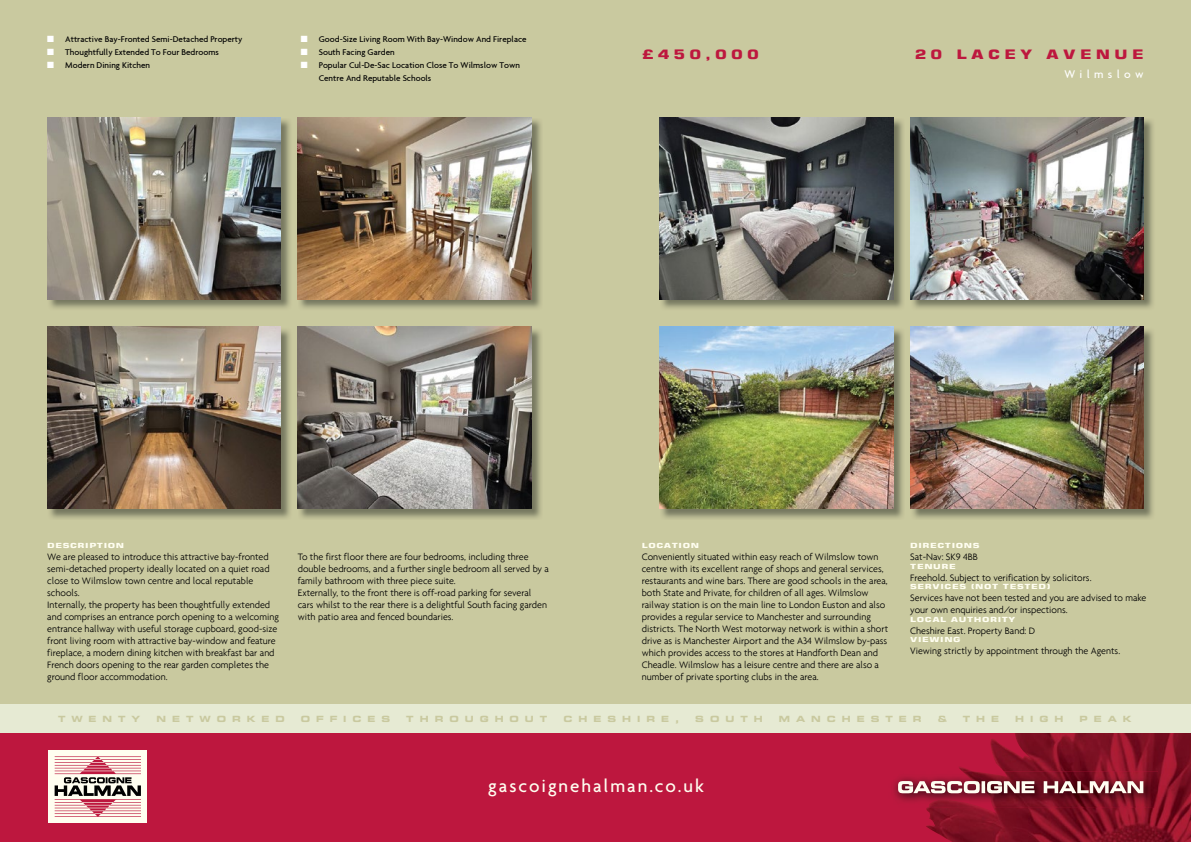
<style>
.page{position:relative;width:1191px;height:842px;background:#fff}
.page>*{position:absolute;margin:0;border:0;box-sizing:border-box;transform-origin:0 0}
.t1{font:500 19px "Agenda";letter-spacing:.1em;color:#fffef0}
.t2{font:700 13px "Square 721 BT";letter-spacing:.255em;color:#bd173e;scale:1.3 1}
.t3{font:500 12px "Agenda";letter-spacing:.36em;color:#fff}
.t4{font:300 10px/12px "Agenda";color:#000}
.t5{font:500 9px/13px "Agenda";color:#000}
.t6{font:700 expanded 8.5px "Square 721 BT";letter-spacing:.705em;color:#c9c99f}
.t7{font:700 7px "Square 721 BT";letter-spacing:.06em;color:#fffef0;scale:1.4 1}
.s1{color:#fff}
</style>
<div class="page">
<div style="left:0;top:723px;width:1191px;height:119px;background:#bd173e"></div>
<img style="left:926px;top:733px;width:254px;height:93px">
<img style="left:894px;top:777px;width:32px;height:25px">
<img style="left:926px;top:771px;width:232px;height:37px">
<svg style="left:898px;top:781px;width:81px;height:12px"></svg>
<svg style="left:981px;top:781px;width:4px;height:12px"></svg>
<svg style="left:987px;top:781px;width:47px;height:12px"></svg>
<svg style="left:1043px;top:781px;width:100px;height:12px"></svg>
<div style="left:0;top:0;width:1191px;height:706px;background:#c9c99f"></div>
<div style="left:0;top:705px;width:1191px;height:28px;background:#e6ead3"></div>
<div style="left:49px;top:750px;width:98px;height:73px;background:#fffef0"></div>
<svg style="left:55px;top:756px;width:86px;height:61px"></svg>
<img style="left:48px;top:119px;width:242px;height:190px">
<img style="left:47px;top:118px;width:234px;height:181px">
<img style="left:298px;top:118px;width:243px;height:191px">
<img style="left:298px;top:118px;width:233px;height:181px">
<img style="left:48px;top:329px;width:242px;height:190px">
<img style="left:47px;top:327px;width:234px;height:181px">
<img style="left:298px;top:328px;width:243px;height:191px">
<img style="left:298px;top:327px;width:233px;height:181px">
<img style="left:911px;top:118px;width:242px;height:191px">
<img style="left:910px;top:118px;width:233px;height:181px">
<img style="left:660px;top:118px;width:243px;height:191px">
<img style="left:660px;top:118px;width:233px;height:181px">
<img style="left:911px;top:328px;width:242px;height:191px">
<img style="left:910px;top:327px;width:233px;height:181px">
<img style="left:660px;top:328px;width:243px;height:191px">
<img style="left:660px;top:327px;width:233px;height:181px">
<p class="t5" style="left:47px;top:33px;width:197px"><span class="s1">■</span> Attractive Bay-Fronted Semi-Detached Property</p>
<p class="t5" style="left:47px;top:46px;width:173px"><span class="s1">■</span> Thoughtfully Extended To Four Bedrooms</p>
<p class="t5" style="left:47px;top:59px;width:104px"><span class="s1">■</span> Modern Dining Kitchen</p>
<p class="t5" style="left:301px;top:33px;width:227px"><span class="s1">■</span> Good-Size Living Room With Bay-Window And Fireplace</p>
<p class="t5" style="left:301px;top:46px;width:95px"><span class="s1">■</span> South Facing Garden</p>
<p class="t5" style="left:319px;top:59px;width:203px;text-indent:-18px"><span class="s1">■</span> Popular Cul-De-Sac Location Close To Wilmslow Town<br>Centre And Reputable Schools</p>
<h2 class="t2" style="left:642px;top:47px;width:91px">£450,000</h2>
<h2 class="t2" style="left:914px;top:47px;width:177px">20 LACEY AVENUE</h2>
<p class="t3" style="left:1064px;top:67px;width:81px">Wilmslow</p>
<p class="t7" style="left:47px;top:542px;width:56px">DESCRIPTION</p>
<p class="t4" style="left:47px;top:551px;width:233px">We are pleased to introduce this attractive bay-fronted semi-detached property ideally located on a quiet road close to Wilmslow town centre and local reputable schools.<br>Internally, the property has been thoughtfully extended and comprises an entrance porch opening to a welcoming entrance hallway with useful storage cupboard, good-size front living room with attractive bay-window and feature fireplace, a modern dining kitchen with breakfast bar and French doors opening to the rear garden completes the ground floor accommodation.</p>
<p class="t4" style="left:298px;top:551px;width:253px">To the first floor there are four bedrooms, including three double bedrooms, and a further single bedroom all served by a family bathroom with three piece suite.<br>Externally, to the front there is off-road parking for several cars whilst to the rear there is a delightful South facing garden with patio area and fenced boundaries.</p>
<p class="t7" style="left:642px;top:542px;width:42px">LOCATION</p>
<p class="t4" style="left:642px;top:551px;width:248px">Conveniently situated within easy reach of Wilmslow town centre with its excellent range of shops and general services, restaurants and wine bars. There are good schools in the area, both State and Private, for children of all ages. Wilmslow railway station is on the main line to London Euston and also provides a regular service to Manchester and surrounding districts. The North West motorway network is within a short drive as is Manchester Airport and the A34 Wilmslow by-pass which provides access to the stores at Handforth Dean and Cheadle. Wilmslow has a leisure centre and there are also a number of private sporting clubs in the area.</p>
<p class="t7" style="left:910px;top:542px;width:51px">DIRECTIONS</p>
<p class="t4" style="left:910px;top:551px;width:69px">Sat-Nav: SK9 4BB</p>
<p class="t7" style="left:910px;top:562px;width:34px">TENURE</p>
<p class="t4" style="left:910px;top:571px;width:183px">Freehold. Subject to verification by solicitors.</p>
<p class="t7" style="left:910px;top:582px;width:102px">SERVICES (NOT TESTED)</p>
<p class="t4" style="left:910px;top:592px;width:238px">Services have not been tested and you are advised to make your own enquiries and/or inspections.</p>
<p class="t7" style="left:910px;top:615px;width:77px">LOCAL AUTHORITY</p>
<p class="t4" style="left:910px;top:624px;width:126px">Cheshire East. Property Band: D</p>
<p class="t7" style="left:910px;top:635px;width:37px">VIEWING</p>
<p class="t4" style="left:910px;top:645px;width:211px">Viewing strictly by appointment through the Agents.</p>
<p class="t6" style="left:58px;top:714px;width:84px">TWENTY</p>
<p class="t6" style="left:156px;top:714px;width:130px">NETWORKED</p>
<p class="t6" style="left:301px;top:714px;width:91px">OFFICES</p>
<p class="t6" style="left:406px;top:714px;width:143px">THROUGHOUT</p>
<p class="t6" style="left:563px;top:714px;width:117px">CHESHIRE,</p>
<p class="t6" style="left:695px;top:714px;width:69px">SOUTH</p>
<p class="t6" style="left:779px;top:714px;width:144px">MANCHESTER</p>
<p class="t6" style="left:937px;top:714px;width:10px">&amp;</p>
<p class="t6" style="left:962px;top:714px;width:38px">THE</p>
<p class="t6" style="left:1015px;top:714px;width:50px">HIGH</p>
<p class="t6" style="left:1079px;top:714px;width:54px">PEAK</p>
<h1 class="t1" style="left:488px;top:774px;width:217px">gascoignehalman.co.uk</h1>
</div>
